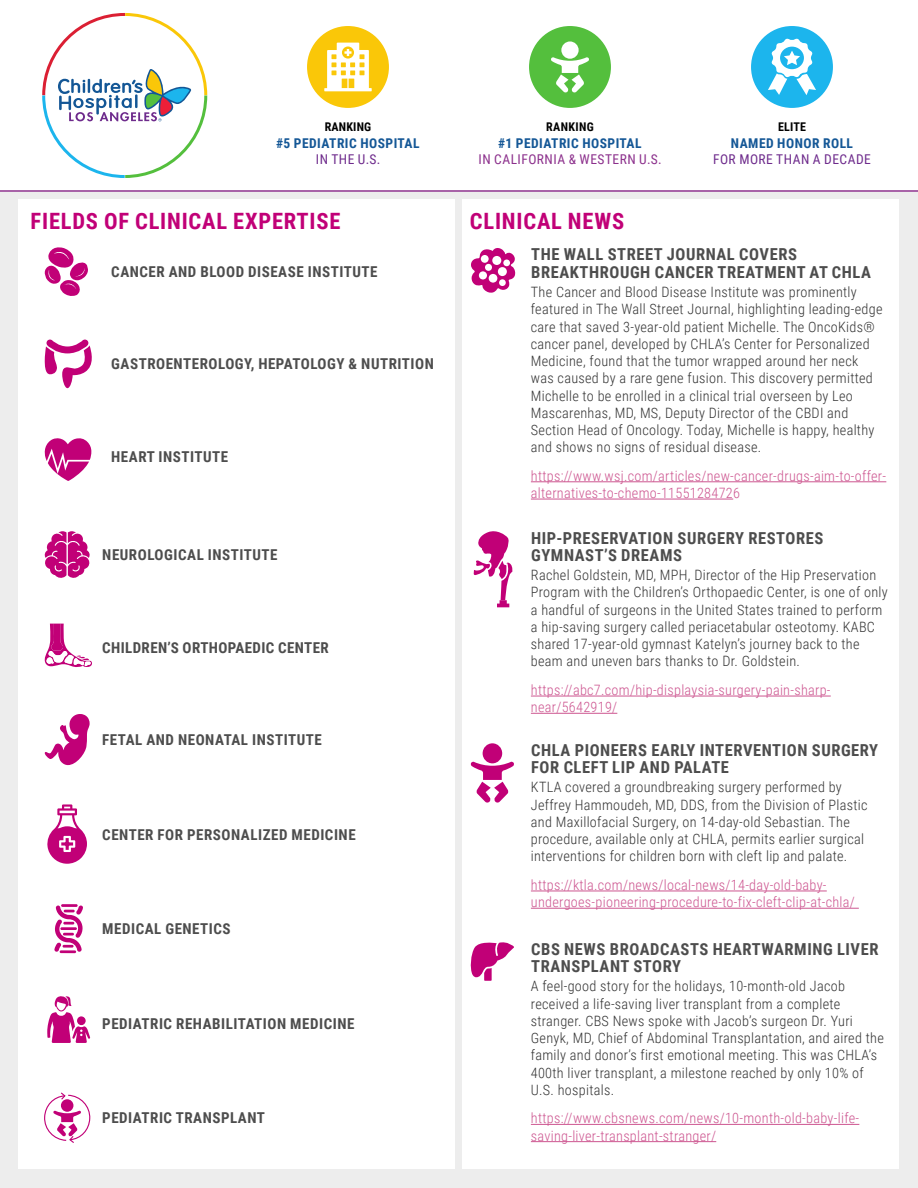
<style>
.page{position:relative;width:918px;height:1188px;background:#ededed}
.page>*{position:absolute;margin:0;border:0;box-sizing:border-box;transform-origin:0 0}
.t1{font:700 22.5px "Roboto Condensed";letter-spacing:.035em;color:#c10077}
.t2{font:700 16.5px/17.2px "Roboto Condensed";letter-spacing:.035em;color:#4d4d4d}
.t3{font:700 15px "Roboto Condensed";letter-spacing:.035em;color:#4d4d4d}
.t4{font:300 14.25px/17.2px "Roboto Condensed";letter-spacing:.02em;color:#333}
.t5{font:300 14.25px/17.2px "Roboto Condensed";letter-spacing:.02em;color:#cd5590}
.t6{font:700 13.5px "Roboto Condensed";letter-spacing:.035em;color:#145796}
.t7{font:13.5px "Roboto Condensed";letter-spacing:.035em;color:#6e2b8c}
.t8{font:13.5px "Roboto Condensed";letter-spacing:.035em;color:#8c308c}
.t9{font:700 12px "Roboto Condensed";letter-spacing:.015em;color:#000}
.t10{font:700 12px "Roboto Condensed";letter-spacing:.035em;color:#000}
</style>
<div class="page">
<div style="left:0;top:0;width:918px;height:192px;background:#fff"></div>
<div style="left:19px;top:199px;width:436px;height:970px;background:#fff"></div>
<div style="left:463px;top:199px;width:436px;height:970px;background:#fff"></div>
<hr style="left:0;top:190px;width:918px;height:2px;background:#8c308c">
<svg style="left:44px;top:438px;width:47px;height:43px"></svg>
<svg style="left:44px;top:247px;width:44px;height:49px"></svg>
<svg style="left:45px;top:339px;width:47px;height:49px"></svg>
<svg style="left:44px;top:531px;width:46px;height:47px"></svg>
<svg style="left:45px;top:624px;width:47px;height:44px"></svg>
<svg style="left:45px;top:714px;width:45px;height:51px"></svg>
<svg style="left:47px;top:804px;width:40px;height:60px"></svg>
<svg style="left:54px;top:904px;width:29px;height:49px"></svg>
<svg style="left:44px;top:1092px;width:47px;height:51px"></svg>
<svg style="left:47px;top:996px;width:43px;height:47px"></svg>
<hr style="left:531px;top:481px;width:355px;height:1px;background:#cd5590">
<hr style="left:531px;top:499px;width:202px;height:1px;background:#cd5590">
<svg style="left:471px;top:248px;width:44px;height:45px"></svg>
<hr style="left:531px;top:696px;width:300px;height:1px;background:#cd5590">
<hr style="left:531px;top:713px;width:86px;height:1px;background:#cd5590">
<svg style="left:474px;top:531px;width:39px;height:76px"></svg>
<hr style="left:531px;top:891px;width:296px;height:1px;background:#cd5590">
<hr style="left:531px;top:908px;width:328px;height:1px;background:#cd5590">
<div style="left:483px;top:743px;width:19px;height:20px;background:#c10077;border-radius:50%"></div>
<svg style="left:471px;top:762px;width:43px;height:41px"></svg>
<hr style="left:531px;top:1124px;width:328px;height:1px;background:#cd5590">
<hr style="left:531px;top:1141px;width:185px;height:1px;background:#cd5590">
<svg style="left:470px;top:942px;width:44px;height:39px"></svg>
<div style="left:307px;top:26px;width:82px;height:82px;background:#fac708;border-radius:50%"></div>
<svg style="left:324px;top:43px;width:48px;height:48px"></svg>
<div style="left:529px;top:26px;width:82px;height:82px;background:#54bf3d;border-radius:50%"></div>
<div style="left:561px;top:41px;width:18px;height:18px;background:#fff;border-radius:50%"></div>
<svg style="left:551px;top:57px;width:38px;height:36px"></svg>
<div style="left:751px;top:26px;width:82px;height:82px;background:#1cb5ed;border-radius:50%"></div>
<svg style="left:768px;top:38px;width:48px;height:57px"></svg>
<svg style="left:42px;top:13px;width:166px;height:165px"></svg>
<p class="t9" style="left:325px;top:118px;width:48px">RANKING</p>
<p class="t10" style="left:546px;top:118px;width:49px">RANKING</p>
<p class="t9" style="left:778px;top:118px;width:29px">ELITE</p>
<p class="t6" style="left:276px;top:134px;width:145px">#5 PEDIATRIC HOSPITAL</p>
<p class="t7" style="left:316px;top:150px;width:66px">IN THE U.S.</p>
<p class="t6" style="left:498px;top:134px;width:145px">#1 PEDIATRIC HOSPITAL</p>
<p class="t8" style="left:479px;top:150px;width:185px">IN CALIFORNIA &amp; WESTERN U.S.</p>
<p class="t6" style="left:731px;top:134px;width:124px">NAMED HONOR ROLL</p>
<p class="t7" style="left:713px;top:150px;width:159px">FOR MORE THAN A DECADE</p>
<p class="t1" style="left:31px;top:205px;width:311px">FIELDS OF CLINICAL EXPERTISE</p>
<p class="t1" style="left:470px;top:205px;width:156px">CLINICAL NEWS</p>
<p class="t3" style="left:111px;top:261px;width:268px">CANCER AND BLOOD DISEASE INSTITUTE</p>
<p class="t2" style="left:531px;top:245px;width:341px">THE WALL STREET JOURNAL COVERS<br>BREAKTHROUGH CANCER TREATMENT AT CHLA</p>
<p class="t4" style="left:531px;top:283px;width:353px">The Cancer and Blood Disease Institute was prominently featured in The Wall Street Journal, highlighting leading-edge care that saved 3-year-old patient Michelle. The OncoKids® cancer panel, developed by CHLA’s Center for Personalized Medicine, found that the tumor wrapped around her neck was caused by a rare gene fusion. This discovery permitted Michelle to be enrolled in a clinical trial overseen by Leo Mascarenhas, MD, MS, Deputy Director of the CBDI and Section Head of Oncology. Today, Michelle is happy, healthy and shows no signs of residual disease.</p>
<p class="t5" style="left:531px;top:467px;width:357px">https://www.wsj.com/articles/new-cancer-drugs-aim-to-offer&shy;alternatives-to-chemo-11551284726</p>
<p class="t2" style="left:531px;top:529px;width:294px">HIP-PRESERVATION SURGERY RESTORES<br>GYMNAST’S DREAMS</p>
<p class="t4" style="left:531px;top:566px;width:358px">Rachel Goldstein, MD, MPH, Director of the Hip Preservation Program with the Children’s Orthopaedic Center, is one of only a handful of surgeons in the United States trained to perform a hip-saving surgery called periacetabular osteotomy. KABC shared 17-year-old gymnast Katelyn’s journey back to the beam and uneven bars thanks to Dr. Goldstein.</p>
<p class="t5" style="left:531px;top:681px;width:301px">https://abc7.com/hip-displaysia-surgery-pain-sharp&shy;near/5642919/</p>
<p class="t2" style="left:531px;top:741px;width:349px">CHLA PIONEERS EARLY INTERVENTION SURGERY<br>FOR CLEFT LIP AND PALATE</p>
<p class="t4" style="left:531px;top:778px;width:338px">KTLA covered a groundbreaking surgery performed by Jeffrey Hammoudeh, MD, DDS, from the Division of Plastic and Maxillofacial Surgery, on 14-day-old Sebastian. The procedure, available only at CHLA, permits earlier surgical interventions for children born with cleft lip and palate.</p>
<p class="t5" style="left:531px;top:876px;width:326px">https://ktla.com/news/local-news/14-day-old-baby&shy;undergoes-pioneering-procedure-to-fix-cleft-clip-at-chla/</p>
<p class="t2" style="left:531px;top:940px;width:349px">CBS NEWS BROADCASTS HEARTWARMING LIVER<br>TRANSPLANT STORY</p>
<p class="t4" style="left:531px;top:977px;width:354px">A feel-good story for the holidays, 10-month-old Jacob received a life-saving liver transplant from a complete stranger. CBS News spoke with Jacob’s surgeon Dr. Yuri Genyk, MD, Chief of Abdominal Transplantation, and aired the family and donor’s first emotional meeting. This was CHLA’s 400th liver transplant, a milestone reached by only 10% of U.S. hospitals.</p>
<p class="t5" style="left:531px;top:1109px;width:330px">https://www.cbsnews.com/news/10-month-old-baby-life&shy;saving-liver-transplant-stranger/</p>
<p class="t3" style="left:111px;top:354px;width:324px">GASTROENTEROLOGY, HEPATOLOGY &amp; NUTRITION</p>
<p class="t3" style="left:111px;top:446px;width:119px">HEART INSTITUTE</p>
<p class="t3" style="left:102px;top:544px;width:177px">NEUROLOGICAL INSTITUTE</p>
<p class="t3" style="left:102px;top:637px;width:228px">CHILDREN’S ORTHOPAEDIC CENTER</p>
<p class="t3" style="left:102px;top:729px;width:221px">FETAL AND NEONATAL INSTITUTE</p>
<p class="t3" style="left:102px;top:824px;width:255px">CENTER FOR PERSONALIZED MEDICINE</p>
<p class="t3" style="left:102px;top:918px;width:130px">MEDICAL GENETICS</p>
<p class="t3" style="left:102px;top:1013px;width:254px">PEDIATRIC REHABILITATION MEDICINE</p>
<p class="t3" style="left:102px;top:1108px;width:164px">PEDIATRIC TRANSPLANT</p>
</div>
